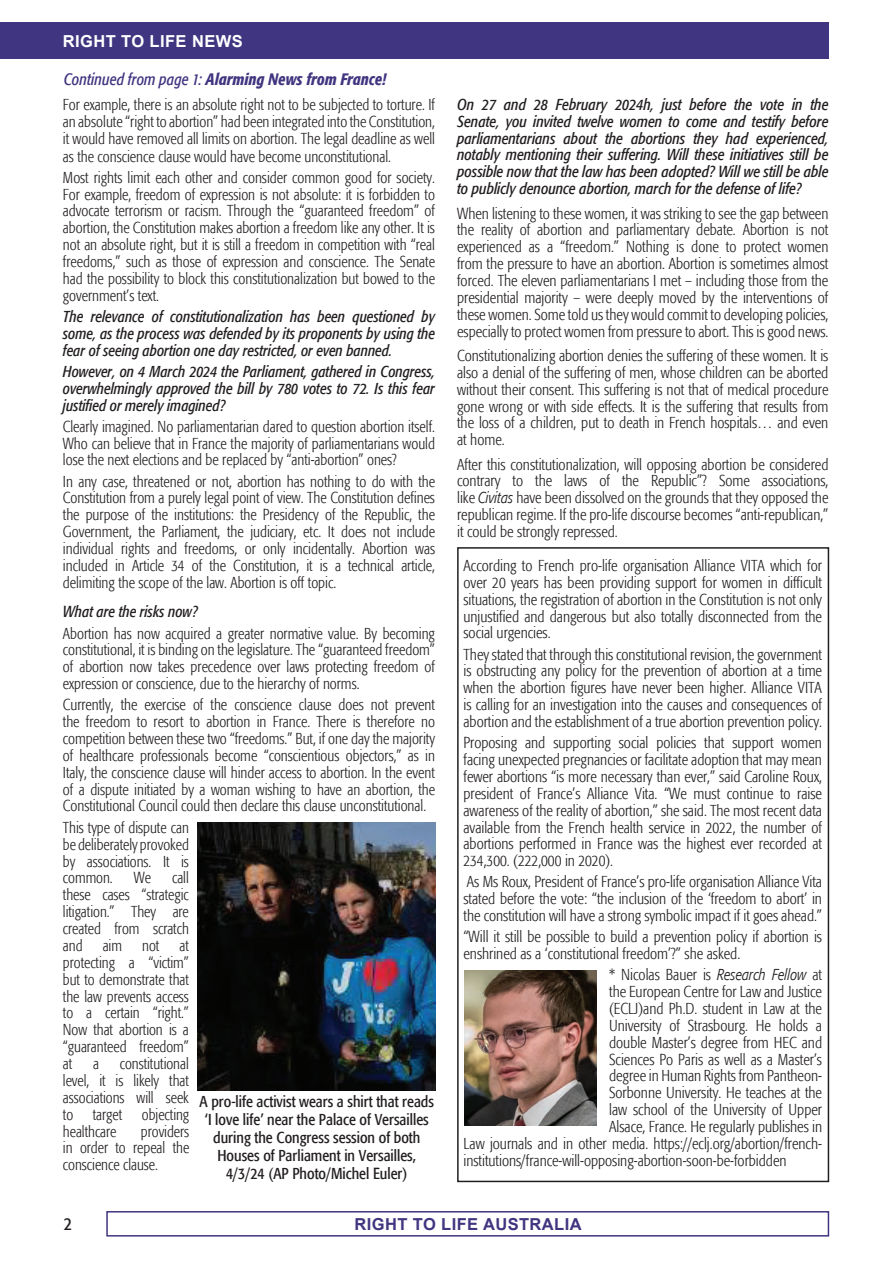
<style>
.page{position:relative;width:893px;height:1263px;background:#fff}
.page>*{position:absolute;margin:0;border:0;box-sizing:border-box;transform-origin:0 0}
.t1{font:condensed 18px "Formata";color:#231f20}
.t2{font:italic 500 condensed 16.5px "Formata";letter-spacing:.005em;color:#403580;scale:.95 1}
.t3{font:700 16.5px "Arial";letter-spacing:.025em;color:#403580}
.t4{font:700 16.5px "Arial";letter-spacing:.025em;color:#fff}
.t5{font:300 condensed 15.75px/16.8px "Formata";color:#231f20;text-align:justify}
.t6{font:300 condensed 15.75px/16.8px "Formata";color:#231f20;text-align:justify;scale:.96 1}
.t7{font:300 condensed 15.75px/16.8px "Formata";color:#231f20;text-align:justify;scale:.95 1}
.t8{font:italic condensed 15.75px/16.8px "Formata";color:#231f20;text-align:justify}
.t9{font:italic condensed 15.75px/16.8px "Formata";color:#231f20;text-align:justify;scale:.96 1}
.t10{font:condensed 15.75px/18px "Formata";color:#231f20;text-align:center}
.s1{font-weight:400}
.s2{font-style:italic}
</style>
<div class="page">
<div style="left:106px;top:1211px;width:723px;height:25px;border:2px solid #403580"></div>
<div style="left:0;top:22px;width:828px;height:36px;background:#403580"></div>
<div style="left:457px;top:547px;width:372px;height:635px;border:2px solid #231f20"></div>
<img style="left:465px;top:970px;width:131px;height:155px">
<img style="left:197px;top:822px;width:238px;height:268px">
<p class="t4" style="left:63px;top:30px;width:181px">RIGHT TO LIFE NEWS</p>
<p class="t2" style="left:64px;top:69px;width:341px"><span class="s1">Continued from page 1:</span> Alarming News from France!</p>
<p class="t6" style="left:63px;top:96px;width:389px;line-height:17.2px">For example, there is an absolute right not to be subjected to torture. If an absolute “right to abortion” had been integrated into the Constitution, it would have removed all limits on abortion. The legal deadline as well as the conscience clause would have become unconstitutional.</p>
<p class="t6" style="left:63px;top:169px;width:389px">Most rights limit each other and consider common good for society.<br>For example, freedom of expression is not absolute: it is forbidden to advocate terrorism or racism. Through the “guaranteed freedom” of abortion, the Constitution makes abortion a freedom like any other. It is not an absolute right, but it is still a freedom in competition with “real freedoms,” such as those of expression and conscience. The Senate had the possibility to block this constitutionalization but bowed to the government’s text.</p>
<p class="t9" style="left:63px;top:308px;width:389px">The relevance of constitutionalization has been questioned by some, as the process was defended by its proponents by using the fear of seeing abortion one day restricted, or even banned.</p>
<p class="t9" style="left:63px;top:363px;width:389px">However, on 4 March 2024 the Parliament, gathered in Congress, overwhelmingly approved the bill by 780 votes to 72. Is this fear justified or merely imagined?</p>
<p class="t6" style="left:63px;top:418px;width:389px">Clearly imagined. No parliamentarian dared to question abortion itself.<br>Who can believe that in France the majority of parliamentarians would lose the next elections and be replaced by “anti-abortion” ones?</p>
<p class="t6" style="left:63px;top:473px;width:389px">In any case, threatened or not, abortion has nothing to do with the Constitution from a purely legal point of view. The Constitution defines the purpose of the institutions: the Presidency of the Republic, the Government, the Parliament, the judiciary, etc. It does not include individual rights and freedoms, or only incidentally. Abortion was included in Article 34 of the Constitution, it is a technical article, delimiting the scope of the law. Abortion is off topic.</p>
<p class="t9" style="left:63px;top:603px;width:142px">What are the risks now?</p>
<p class="t6" style="left:63px;top:625px;width:389px">Abortion has now acquired a greater normative value. By becoming constitutional, it is binding on the legislature. The “guaranteed freedom” of abortion now takes precedence over laws protecting freedom of expression or conscience, due to the hierarchy of norms.</p>
<p class="t6" style="left:63px;top:696px;width:389px">Currently, the exercise of the conscience clause does not prevent the freedom to resort to abortion in France. There is therefore no competition between these two “freedoms.” But, if one day the majority of healthcare professionals become “conscientious objectors,” as in Italy, the conscience clause will hinder access to abortion. In the event of a dispute initiated by a woman wishing to have an abortion, the Constitutional Council could then declare this clause unconstitutional.</p>
<p class="t7" style="left:63px;top:819px;width:134px">This type of dispute can be deliberately provoked by associations. It is common.</p>
<p class="t7" style="left:63px;top:870px;width:134px;text-indent:109px">call these cases “strategic litigation.” They are created from scratch and</p>
<p class="t7" style="left:134px;top:870px;width:20px">We</p>
<p class="t7" style="left:103px;top:937px;width:22px">aim</p>
<p class="t7" style="left:142px;top:937px;width:20px">not</p>
<p class="t7" style="left:63px;top:937px;width:134px;text-indent:117px">at protecting a “victim” but to demonstrate that the law prevents access to a certain “right.” Now that abortion is a “guaranteed freedom” at</p>
<p class="t7" style="left:63px;top:1055px;width:134px;text-indent:57px">constitutional level, it is likely that associations will seek to target objecting healthcare</p>
<p class="t7" style="left:93px;top:1055px;width:8px">a</p>
<p class="t10" style="left:200px;top:1092px;width:236px">A pro-life activist wears a shirt that reads ‘I love life’ near the Palace of Versailles during the Congress session of both Houses of Parliament in Versailles, 4/3/24 (AP Photo/Michel Euler)</p>
<p class="t7" style="left:63px;top:1123px;width:134px;text-indent:78px">providers in order to repeal the conscience clause.</p>
<p class="t8" style="left:457px;top:96px;width:373px">On 27 and 28 February 2024h, just before the vote in the Senate, you invited twelve women to come and testify before parliamentarians about the abortions they had experienced, notably mentioning their suffering. Will these initiatives still be possible now that the law has been adopted? Will we still be able to publicly denounce abortion, march for the defense of life?</p>
<p class="t5" style="left:457px;top:205px;width:373px">When listening to these women, it was striking to see the gap between the reality of abortion and parliamentary debate. Abortion is not experienced as a “freedom.” Nothing is done to protect women from the pressure to have an abortion. Abortion is sometimes almost forced. The eleven parliamentarians I met – including those from the presidential majority – were deeply moved by the interventions of these women. Some told us they would commit to developing policies, especially to protect women from pressure to abort. This is good news.</p>
<p class="t5" style="left:457px;top:347px;width:373px">Constitutionalizing abortion denies the suffering of these women. It is also a denial of the suffering of men, whose children can be aborted without their consent. This suffering is not that of medical procedure gone wrong or with side effects. It is the suffering that results from the loss of a children, put to death in French hospitals… and even at home.</p>
<p class="t5" style="left:457px;top:456px;width:373px">After this constitutionalization, will opposing abortion be considered contrary to the laws of the Republic”? Some associations, like <span class="s2">Civitas</span> have been dissolved on the grounds that they opposed the republican regime. If the pro-life discourse becomes “anti-republican,” it could be strongly repressed.</p>
<p class="t5" style="left:463px;top:557px;width:360px">According to French pro-life organisation Alliance VITA which for over 20 years has been providing support for women in difficult situations, the registration of abortion in the Constitution is not only unjustified and dangerous but also totally disconnected from the social urgencies.</p>
<p class="t5" style="left:463px;top:646px;width:360px">They stated that through this constitutional revision, the government is obstructing any policy for the prevention of abortion at a time when the abortion figures have never been higher. Alliance VITA is calling for an investigation into the causes and consequences of abortion and the establishment of a true abortion prevention policy.</p>
<p class="t5" style="left:463px;top:734px;width:360px">Proposing and supporting social policies that support women facing unexpected pregnancies or facilitate adoption that may mean fewer abortions “is more necessary than ever,” said Caroline Roux, president of France’s Alliance Vita. “We must continue to raise awareness of the reality of abortion,” she said. The most recent data available from the French health service in 2022, the number of abortions performed in France was the highest ever recorded at 234,300. (222,000 in 2020).</p>
<p class="t5" style="left:463px;top:874px;width:360px">As Ms Roux, President of France’s pro-life organisation Alliance Vita stated before the vote: “the inclusion of the ‘freedom to abort’ in the constitution will have a strong symbolic impact if it goes ahead.”</p>
<p class="t5" style="left:463px;top:928px;width:360px">“Will it still be possible to build a prevention policy if abortion is enshrined as a ‘constitutional freedom’?” she asked.</p>
<p class="t5" style="left:609px;top:966px;width:214px">* Nicolas Bauer is <span class="s2">Research Fellow</span> at</p>
<p class="t5" style="left:609px;top:983px;width:214px">the European Centre for Law and Justice</p>
<p class="t5" style="left:609px;top:1000px;width:214px">(ECLJ)and Ph.D. student in Law at the</p>
<p class="t5" style="left:609px;top:1017px;width:214px">University of Strasbourg. He holds a</p>
<p class="t5" style="left:609px;top:1034px;width:214px">double Master’s degree from HEC and</p>
<p class="t5" style="left:609px;top:1051px;width:214px">Sciences Po Paris as well as a Master’s</p>
<p class="t5" style="left:609px;top:1068px;width:214px">degree in Human Rights from Pantheon-</p>
<p class="t5" style="left:609px;top:1085px;width:214px">Sorbonne University. He teaches at the</p>
<p class="t5" style="left:609px;top:1101px;width:214px">law school of the University of Upper</p>
<p class="t5" style="left:609px;top:1118px;width:214px">Alsace, France. He regularly publishes in</p>
<p class="t5" style="left:463px;top:1135px;width:360px">Law journals and in other media. https://eclj.org/abortion/french-</p>
<p class="t5" style="left:463px;top:1152px;width:324px">institutions/france-will-opposing-abortion-soon-be-forbidden</p>
<p class="t1" style="left:64px;top:1213px;width:10px">2</p>
<p class="t3" style="left:354px;top:1213px;width:229px">RIGHT TO LIFE AUSTRALIA</p>
</div>
